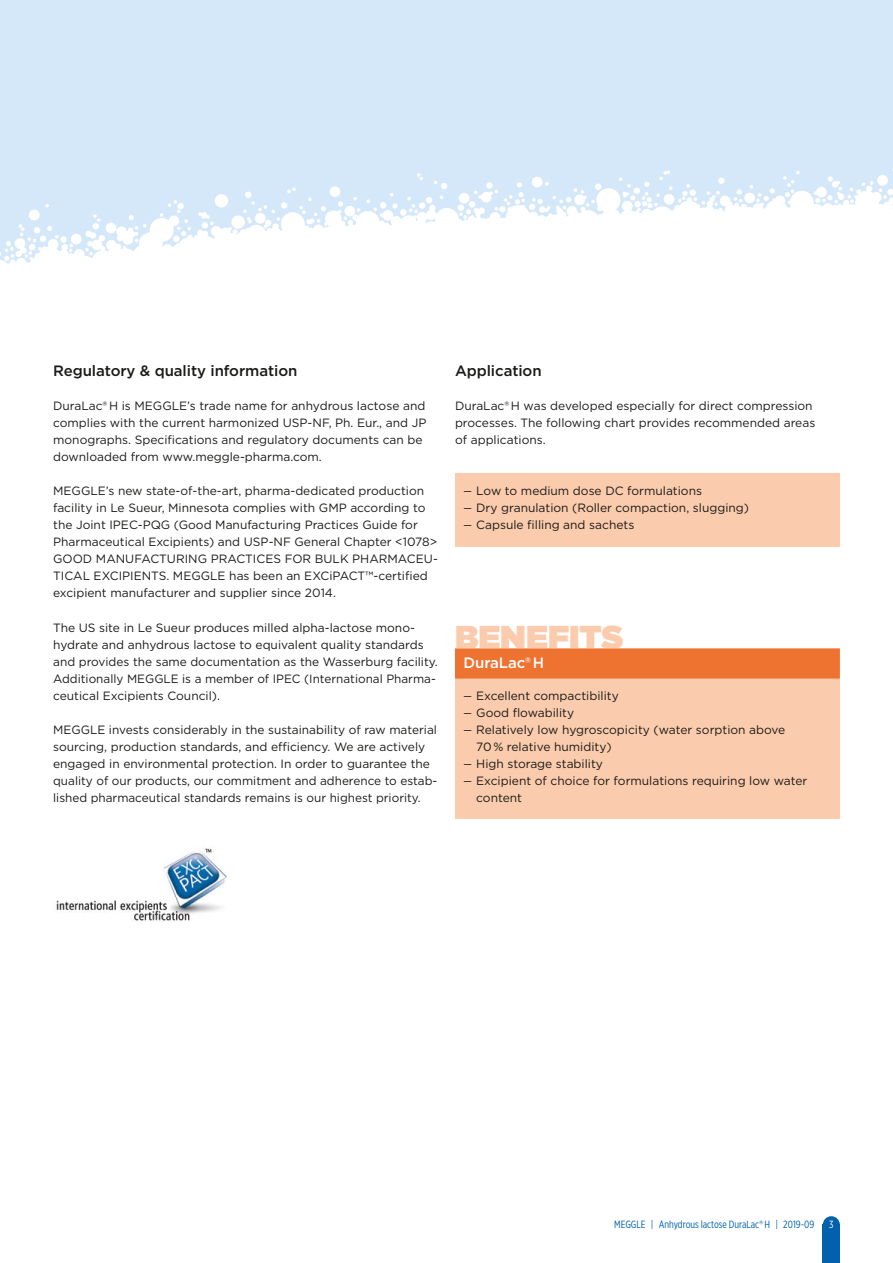
<style>
.page{position:relative;width:893px;height:1263px;background:#fff}
.page>*{position:absolute;margin:0;border:0;box-sizing:border-box;transform-origin:0 0}
.M_Benefits_Label_22p{font:900 33px "Gotham";color:#facbac}
.M_Subhead_10pt_4mm_G{font:500 15px "Gotham";letter-spacing:-.005em;color:#1a1a18}
.M_Benefits_Head_10pt{font:500 15px "Gotham";letter-spacing:-.005em;color:#fff}
.M_Copy_8pt_4mm_G{font:12px/17px "Gotham";color:#1a1a18}
.M_Category_7pt_10pt{font:10.5px "Gotham X Narrow";color:#0061ad}
.t1{font:10.5px "Gotham X Narrow";color:#fff}
.s1{font-family:"Gotham X Narrow"}
.s2{font-family:"Gotham"}
</style>
<div class="page">
<div style="left:0;top:0;width:893px;height:455px;background:#d4e8f9"></div>
<svg style="left:0;top:169px;width:893px;height:286px;background:#f8fbfe"></svg>
<div style="left:823px;top:1225px;width:17px;height:38px;background:#0061ad"></div>
<div style="left:823px;top:1216px;width:17px;height:17px;background:#0061ad;border-radius:50%"></div>
<div style="left:455px;top:648px;width:385px;height:171px;background:#facbac"></div>
<div style="left:455px;top:648px;width:385px;height:30px;background:#ee7230"></div>
<div style="left:455px;top:473px;width:385px;height:73px;background:#facbac"></div>
<img style="left:56px;top:846px;width:171px;height:75px">
<p class="M_Subhead_10pt_4mm_G" style="left:53px;top:361px;width:246px">Regulatory &amp; quality information</p>
<p class="M_Copy_8pt_4mm_G" style="left:53px;top:397px;width:375px">DuraLac® H is MEGGLE’s trade name for anhydrous lactose and complies with the current harmonized USP-NF, Ph. Eur., and JP monographs. Specifications and regulatory documents can be downloaded from www.meggle-pharma.com.</p>
<p class="M_Copy_8pt_4mm_G" style="left:53px;top:482px;width:386px">MEGGLE’s new state-of-the-art, pharma-dedicated production facility in Le Sueur, Minnesota complies with GMP according to the Joint IPEC-PQG (Good Manufacturing Practices Guide for Pharmaceutical Excipients) and USP-NF General Chapter &lt;1078&gt; GOOD MANUFACTURING PRACTICES FOR BULK PHARMACEU-TICAL EXCIPIENTS. MEGGLE has been an EXCiPACT™-certified excipient manufacturer and supplier since 2014.</p>
<p class="M_Copy_8pt_4mm_G" style="left:53px;top:618px;width:386px">The US site in Le Sueur produces milled alpha-lactose mono&shy;hydrate and anhydrous lactose to equivalent quality standards and provides the same documentation as the Wasserburg facility.<br>Additionally MEGGLE is a member of IPEC (International Pharma&shy;ceutical Excipients Council).</p>
<p class="M_Copy_8pt_4mm_G" style="left:53px;top:720px;width:386px">MEGGLE invests considerably in the sustainability of raw material sourcing, production standards, and efficiency. We are actively engaged in environmental protection. In order to guarantee the quality of our products, our commitment and adherence to estab&shy;lished pharmaceutical standards remains is our highest priority.</p>
<p class="M_Subhead_10pt_4mm_G" style="left:455px;top:361px;width:88px">Application</p>
<p class="M_Copy_8pt_4mm_G" style="left:455px;top:397px;width:362px">DuraLac® H was developed especially for direct compression processes. The following chart provides recommended areas of applications.</p>
<p class="M_Copy_8pt_4mm_G" style="left:463px;top:482px;width:240px"><span class="s1">—</span> Low to medium dose DC formulations</p>
<p class="M_Copy_8pt_4mm_G" style="left:463px;top:499px;width:287px"><span class="s1">—</span> Dry granulation (Roller compaction, slugging)</p>
<p class="M_Copy_8pt_4mm_G" style="left:463px;top:516px;width:172px"><span class="s1">—</span> Capsule filling and sachets</p>
<p class="M_Benefits_Label_22p" style="left:455px;top:613px;width:170px">BENEFITS</p>
<p class="M_Benefits_Head_10pt" style="left:463px;top:652px;width:82px">DuraLac® H</p>
<p class="M_Copy_8pt_4mm_G" style="left:463px;top:686px;width:157px"><span class="s1">—</span> Excellent compactibility</p>
<p class="M_Copy_8pt_4mm_G" style="left:463px;top:703px;width:112px"><span class="s1">—</span> Good flowability</p>
<p class="M_Copy_8pt_4mm_G" style="left:476px;top:720px;width:311px;text-indent:-13px"><span class="s1">—</span> Relatively low hygroscopicity (water sorption above<br>70 % relative humidity)</p>
<p class="M_Copy_8pt_4mm_G" style="left:463px;top:755px;width:141px"><span class="s1">—</span> High storage stability</p>
<p class="M_Copy_8pt_4mm_G" style="left:476px;top:772px;width:333px;text-indent:-13px"><span class="s1">—</span> Excipient of choice for formulations requiring low water content</p>
<p class="M_Category_7pt_10pt" style="left:614px;top:1218px;width:202px">MEGGLE | Anhydrous lactose DuraLac<span class="s2">®</span> H | 2019-09</p>
<p class="t1" style="left:829px;top:1218px;width:6px">3</p>
</div>
